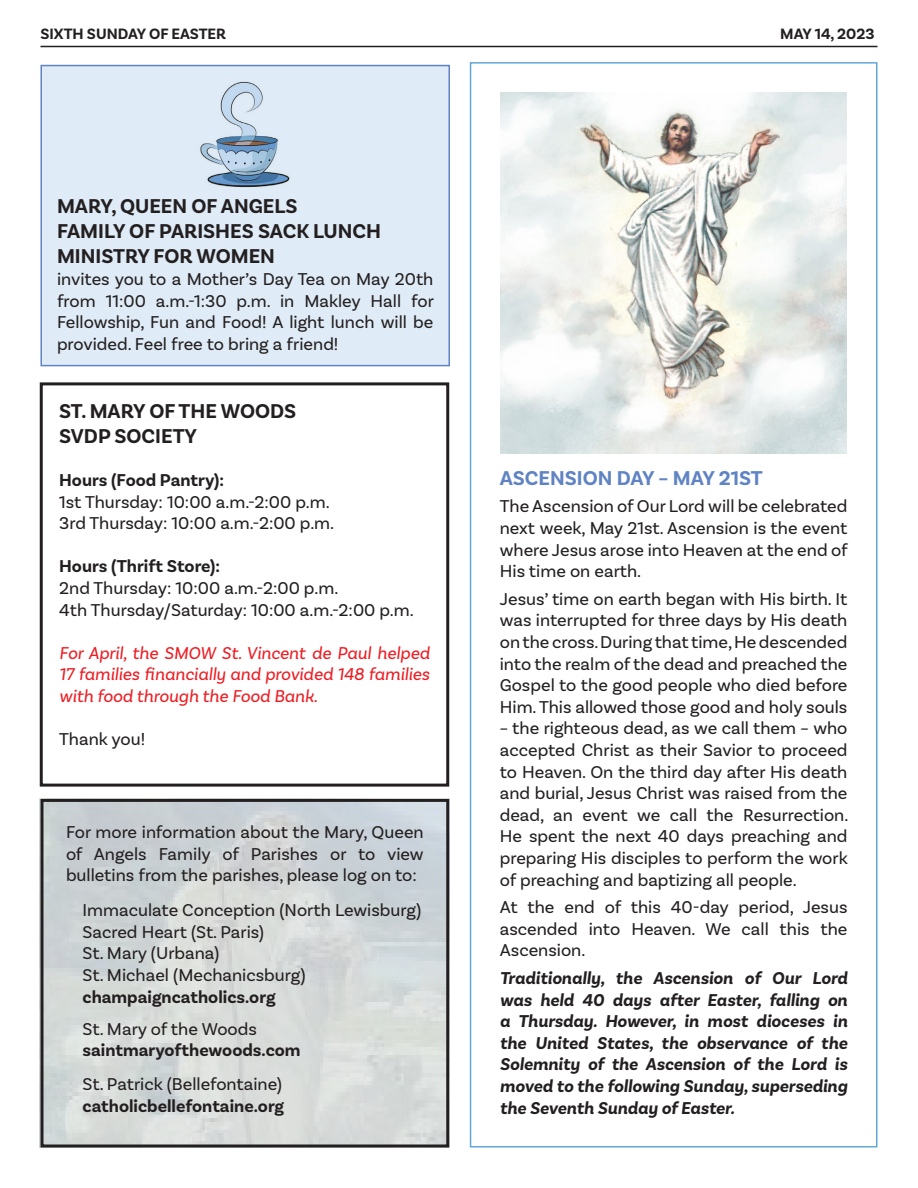
<style>
.page{position:relative;width:918px;height:1188px;background:#fff}
.page>*{position:absolute;margin:0;border:0;box-sizing:border-box;transform-origin:0 0}
.SMOW_HEADER{font:700 21px/25.2px "Basic Sans";color:#231f20}
.SMOW_HEADER-2{font:700 21px "Basic Sans";color:#5f83c3}
.t1{font:18px/21.6px "Basic Sans";color:#231f20;text-align:justify}
.t2{font:italic 700 18px/21.6px "Basic Sans";color:#231f20;text-align:justify}
.t3{font:italic 18px/21.6px "Basic Sans";color:#ee1d23;text-align:justify}
.t4{font:700 18px "Basic Sans";color:#231f20}
.t5{font:700 15.75px "Basic Sans";color:#231f20}
</style>
<div class="page">
<hr style="left:40px;top:46px;width:838px;height:1px;background:#231f20">
<img style="left:39px;top:799px;width:406px;height:349px">
<div style="left:40px;top:799px;width:409px;height:349px;border:3px solid #231f20"></div>
<div style="left:40px;top:382px;width:409px;height:405px;border:3px solid #231f20"></div>
<img style="left:500px;top:92px;width:347px;height:362px">
<div style="left:470px;top:62px;width:408px;height:1086px;border:2px solid #63a8d8"></div>
<div style="left:41px;top:66px;width:408px;height:300px;background:#dfebf6"></div>
<img style="left:200px;top:81px;width:90px;height:107px">
<div style="left:40px;top:65px;width:410px;height:301px;border:2px solid #5f83c3"></div>
<p class="t5" style="left:40px;top:25px;width:187px">SIXTH SUNDAY OF EASTER</p>
<p class="t5" style="left:780px;top:25px;width:96px">MAY 14, 2023</p>
<p class="SMOW_HEADER" style="left:57px;top:194px;width:242px">MARY, QUEEN OF ANGELS</p>
<p class="SMOW_HEADER" style="left:57px;top:219px;width:326px">FAMILY OF PARISHES SACK LUNCH<br>MINISTRY FOR WOMEN</p>
<p class="t1" style="left:57px;top:268px;width:378px">invites you to a Mother’s Day Tea on May 20th from 11:00 a.m.-1:30 p.m. in Makley Hall for Fellowship, Fun and Food! A light lunch will be provided. Feel free to bring a friend!</p>
<p class="SMOW_HEADER" style="left:59px;top:398px;width:239px">ST. MARY OF THE WOODS</p>
<p class="SMOW_HEADER" style="left:59px;top:423px;width:139px">SVDP SOCIETY</p>
<p class="t4" style="left:59px;top:469px;width:166px">Hours (Food Pantry):</p>
<p class="t1" style="left:59px;top:491px;width:272px">1st Thursday: 10:00 a.m.-2:00 p.m.</p>
<p class="t1" style="left:59px;top:512px;width:277px">3rd Thursday: 10:00 a.m.-2:00 p.m.</p>
<p class="t4" style="left:59px;top:556px;width:162px">Hours (Thrift Store):</p>
<p class="t1" style="left:59px;top:577px;width:281px">2nd Thursday: 10:00 a.m.-2:00 p.m.</p>
<p class="t1" style="left:59px;top:599px;width:356px">4th Thursday/Saturday: 10:00 a.m.-2:00 p.m.</p>
<p class="t3" style="left:59px;top:642px;width:372px">For April, the SMOW St. Vincent de Paul helped 17 families financially and provided 148 families with food through the Food Bank.</p>
<p class="t1" style="left:59px;top:728px;width:87px">Thank you!</p>
<p class="t1" style="left:66px;top:821px;width:359px">For more information about the Mary, Queen of Angels Family of Parishes or to view bulletins from the parishes, please log on to:</p>
<p class="t1" style="left:82px;top:899px;width:340px">Immaculate Conception (North Lewisburg)</p>
<p class="t1" style="left:82px;top:921px;width:183px">Sacred Heart (St. Paris)</p>
<p class="t1" style="left:82px;top:942px;width:138px">St. Mary (Urbana)</p>
<p class="t1" style="left:82px;top:964px;width:225px">St. Michael (Mechanicsburg)</p>
<p class="t4" style="left:82px;top:986px;width:195px">champaigncatholics.org</p>
<p class="t1" style="left:82px;top:1018px;width:176px">St. Mary of the Woods</p>
<p class="t4" style="left:82px;top:1039px;width:220px">saintmaryofthewoods.com</p>
<p class="t1" style="left:82px;top:1073px;width:201px">St. Patrick (Bellefontaine)</p>
<p class="t4" style="left:82px;top:1095px;width:203px">catholicbellefontaine.org</p>
<p class="SMOW_HEADER-2" style="left:500px;top:465px;width:264px">ASCENSION DAY – MAY 21ST</p>
<p class="t1" style="left:500px;top:495px;width:350px">The Ascension of Our Lord will be celebrated next week, May 21st. Ascension is the event where Jesus arose into Heaven at the end of His time on earth.</p>
<p class="t1" style="left:500px;top:588px;width:349px">Jesus’ time on earth began with His birth. It was interrupted for three days by His death on the cross. During that time, He descended into the realm of the dead and preached the Gospel to the good people who died before Him. This allowed those good and holy souls</p>
<p class="t1" style="left:500px;top:717px;width:350px">– the righteous dead, as we call them – who accepted Christ as their Savior to proceed to Heaven. On the third day after His death and burial, Jesus Christ was raised from the dead, an event we call the Resurrection.<br>He spent the next 40 days preaching and preparing His disciples to perform the work of preaching and baptizing all people.</p>
<p class="t1" style="left:500px;top:896px;width:349px">At the end of this 40-day period, Jesus ascended into Heaven. We call this the Ascension.</p>
<p class="t2" style="left:500px;top:967px;width:349px">Traditionally, the Ascension of Our Lord was held 40 days after Easter, falling on a Thursday. However, in most dioceses in the United States, the observance of the Solemnity of the Ascension of the Lord is moved to the following Sunday, superseding the Seventh Sunday of Easter.</p>
</div>
